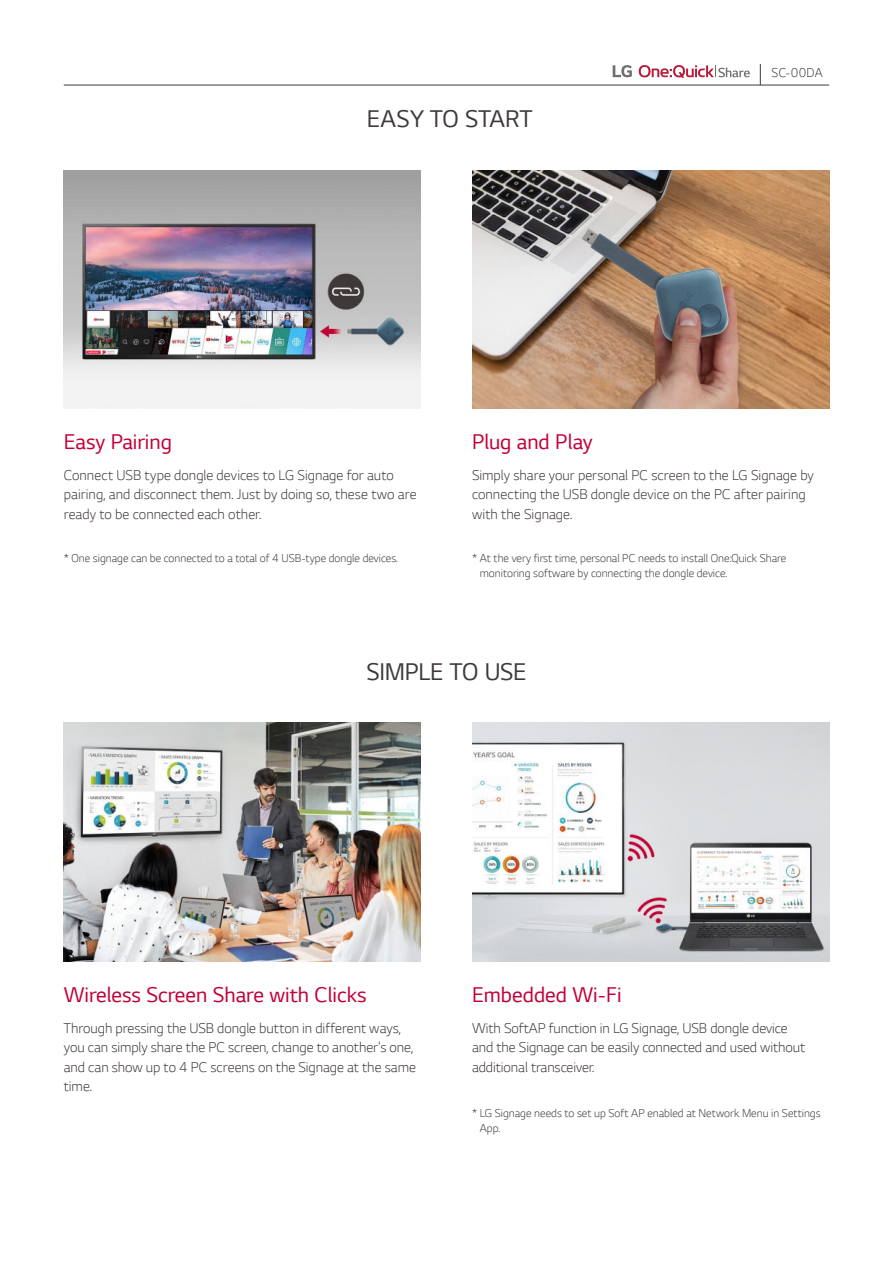
<style>
.page{position:relative;width:893px;height:1263px;background:#fff}
.page>*{position:absolute;margin:0;border:0;box-sizing:border-box;transform-origin:0 0}
.t1{font:25.5px "LG Smart";letter-spacing:-.01em;color:#3f3a39}
.t2{font:22.5px "LG Smart";color:#c30037}
.t3{font:300 15px/19.5px "LG Smart";color:#3f3a39}
.t4{font:300 13.5px "LG Smart";letter-spacing:.02em;color:#3f3a39}
.t5{font:300 12px/15px "LG Smart";color:#3f3a39}
</style>
<div class="page">
<hr style="left:64px;top:85px;width:765px;height:1px;background:#3f3a39">
<svg style="left:760px;top:64px;width:1px;height:21px"></svg>
<svg style="left:613px;top:65px;width:19px;height:12px"></svg>
<svg style="left:639px;top:65px;width:111px;height:13px"></svg>
<img style="left:64px;top:723px;width:357px;height:238px">
<img style="left:472px;top:723px;width:357px;height:238px">
<img style="left:472px;top:170px;width:357px;height:238px">
<img style="left:64px;top:170px;width:357px;height:238px">
<h1 class="t1" style="left:367px;top:108px;width:167px">EASY TO START</h1>
<p class="t4" style="left:771px;top:64px;width:53px">SC-00DA</p>
<h2 class="t2" style="left:64px;top:433px;width:110px">Easy Pairing</h2>
<p class="t3" style="left:64px;top:466px;width:354px">Connect USB type dongle devices to LG Signage for auto pairing, and disconnect them. Just by doing so, these two are ready to be connected each other.</p>
<h2 class="t2" style="left:472px;top:433px;width:122px">Plug and Play</h2>
<p class="t3" style="left:472px;top:466px;width:343px">Simply share your personal PC screen to the LG Signage by connecting the USB dongle device on the PC after pairing with the Signage.</p>
<p class="t5" style="left:64px;top:552px;width:336px">* One signage can be connected to a total of 4 USB-type dongle devices.</p>
<p class="t5" style="left:480px;top:552px;width:308px;text-indent:-8px">* At the very first time, personal PC needs to install One:Quick Share monitoring software by connecting the dongle device.</p>
<h1 class="t1" style="left:366px;top:661px;width:161px">SIMPLE TO USE</h1>
<h2 class="t2" style="left:64px;top:986px;width:304px">Wireless Screen Share with Clicks</h2>
<h2 class="t2" style="left:472px;top:986px;width:151px">Embedded Wi-Fi</h2>
<p class="t3" style="left:64px;top:1019px;width:354px">Through pressing the USB dongle button in different ways, you can simply share the PC screen, change to another's one, and can show up to 4 PC screens on the Signage at the same time.</p>
<p class="t3" style="left:472px;top:1019px;width:335px">With SoftAP function in LG Signage, USB dongle device and the Signage can be easily connected and used without additional transceiver.</p>
<p class="t5" style="left:480px;top:1107px;width:342px;text-indent:-8px">* LG Signage needs to set up Soft AP enabled at Network Menu in Settings<br>App.</p>
</div>
